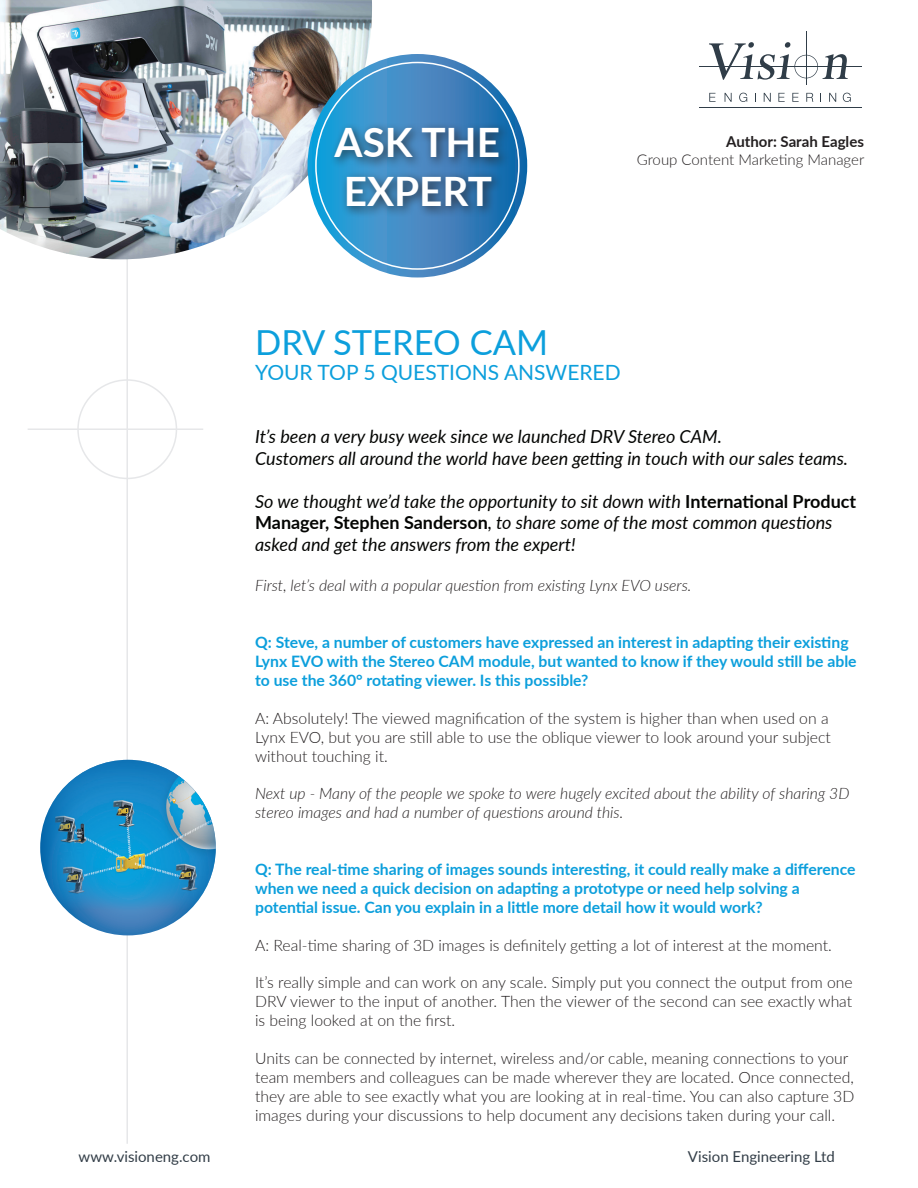
<style>
.page{position:relative;width:918px;height:1188px;background:#fff}
.page>*{position:absolute;margin:0;border:0;box-sizing:border-box;transform-origin:0 0}
.t1{font:700 40.5px "Lato";color:#fff}
.t2{font:34.5px "Lato";color:#0c9fdc}
.t3{font:21px "Lato";color:#0c9fdc}
.t4{font:italic 18px/21.6px "Lato";color:#040503}
.t5{font:300 15.75px/18.9px "Lato";color:#231f20}
.t6{font:700 15.75px/18.9px "Lato";color:#0c9fdc}
.t7{font:italic 300 15.75px/18.9px "Lato";color:#231f20}
.t8{font:15px "Lato";color:#323d47}
.t9{font:300 15px "Lato";color:#231f20}
.t10{font:700 15px "Lato";color:#231f20}
.s1{font-weight:700;font-style:normal}
</style>
<div class="page">
<hr style="left:126px;top:99px;width:2px;height:1045px;background:#e6e7e9">
<div style="left:77px;top:379px;width:100px;height:100px;border:2px solid #e6e7e9;border-radius:50%"></div>
<hr style="left:28px;top:428px;width:175px;height:2px;background:#e6e7e9">
<svg style="left:709px;top:93px;width:7px;height:9px"></svg>
<svg style="left:725px;top:93px;width:7px;height:9px"></svg>
<svg style="left:739px;top:93px;width:8px;height:9px"></svg>
<svg style="left:764px;top:93px;width:7px;height:9px"></svg>
<svg style="left:778px;top:93px;width:7px;height:9px"></svg>
<svg style="left:792px;top:93px;width:7px;height:9px"></svg>
<svg style="left:806px;top:93px;width:7px;height:9px"></svg>
<svg style="left:829px;top:93px;width:7px;height:9px"></svg>
<svg style="left:843px;top:93px;width:8px;height:9px"></svg>
<hr style="left:699px;top:107px;width:162px;height:1px;background:#303d48">
<hr style="left:699px;top:66px;width:162px;height:1px;background:#303d48">
<svg style="left:709px;top:42px;width:139px;height:38px"></svg>
<hr style="left:806px;top:31px;width:1px;height:54px;background:#303d48">
<img style="left:0;top:0;width:372px;height:259px">
<svg style="left:308px;top:54px;width:219px;height:224px"></svg>
<svg style="left:40px;top:760px;width:176px;height:175px;background:#397cb8"></svg>
<img style="left:40px;top:760px;width:176px;height:150px">
<div style="left:329px;top:122px;width:181px;height:96px;background:#231f20;opacity:.75"></div>
<h1 class="t1" style="left:335px;top:113px;width:167px">ASK THE</h1>
<h1 class="t1" style="left:344px;top:162px;width:150px">EXPERT</h1>
<p class="t10" style="left:726px;top:130px;width:139px">Author: Sarah Eagles</p>
<p class="t9" style="left:637px;top:149px;width:229px">Group Content Marketing Manager</p>
<h2 class="t2" style="left:255px;top:318px;width:295px">DRV STEREO CAM</h2>
<h3 class="t3" style="left:255px;top:358px;width:367px">YOUR TOP 5 QUESTIONS ANSWERED</h3>
<p class="t4" style="left:255px;top:425px;width:595px">It’s been a very busy week since we launched DRV Stereo CAM.<br>Customers all around the world have been getting in touch with our sales teams.</p>
<p class="t4" style="left:255px;top:490px;width:603px">So we thought we’d take the opportunity to sit down with <span class="s1">International Product<br>Manager, Stephen Sanderson</span>, to share some of the most common questions asked and get the answers from the expert!</p>
<p class="t7" style="left:255px;top:576px;width:438px">First, let’s deal with a popular question from existing Lynx EVO users.</p>
<p class="t6" style="left:255px;top:632px;width:603px">Q: Steve, a number of customers have expressed an interest in adapting their existing<br>Lynx EVO with the Stereo CAM module, but wanted to know if they would still be able to use the 360° rotating viewer. Is this possible?</p>
<p class="t5" style="left:255px;top:708px;width:577px">A: Absolutely! The viewed magnification of the system is higher than when used on a<br>Lynx EVO, but you are still able to use the oblique viewer to look around your subject without touching it.</p>
<p class="t7" style="left:255px;top:784px;width:596px">Next up - Many of the people we spoke to were hugely excited about the ability of sharing 3D stereo images and had a number of questions around this.</p>
<p class="t6" style="left:255px;top:859px;width:602px">Q: The real-time sharing of images sounds interesting, it could really make a difference when we need a quick decision on adapting a prototype or need help solving a potential issue. Can you explain in a little more detail how it would work?</p>
<p class="t5" style="left:255px;top:935px;width:578px">A: Real-time sharing of 3D images is definitely getting a lot of interest at the moment.</p>
<p class="t5" style="left:255px;top:973px;width:599px;text-align:justify">It’s really simple and can work on any scale. Simply put you connect the output from one DRV viewer to the input of another. Then the viewer of the second can see exactly what is being looked at on the first.</p>
<p class="t5" style="left:255px;top:1048px;width:601px">Units can be connected by internet, wireless and/or cable, meaning connections to your team members and colleagues can be made wherever they are located. Once connected, they are able to see exactly what you are looking at in real-time. You can also capture 3D images during your discussions to help document any decisions taken during your call.</p>
<p class="t8" style="left:79px;top:1146px;width:133px">www.visioneng.com</p>
<p class="t8" style="left:688px;top:1146px;width:148px">Vision Engineering Ltd</p>
</div>
